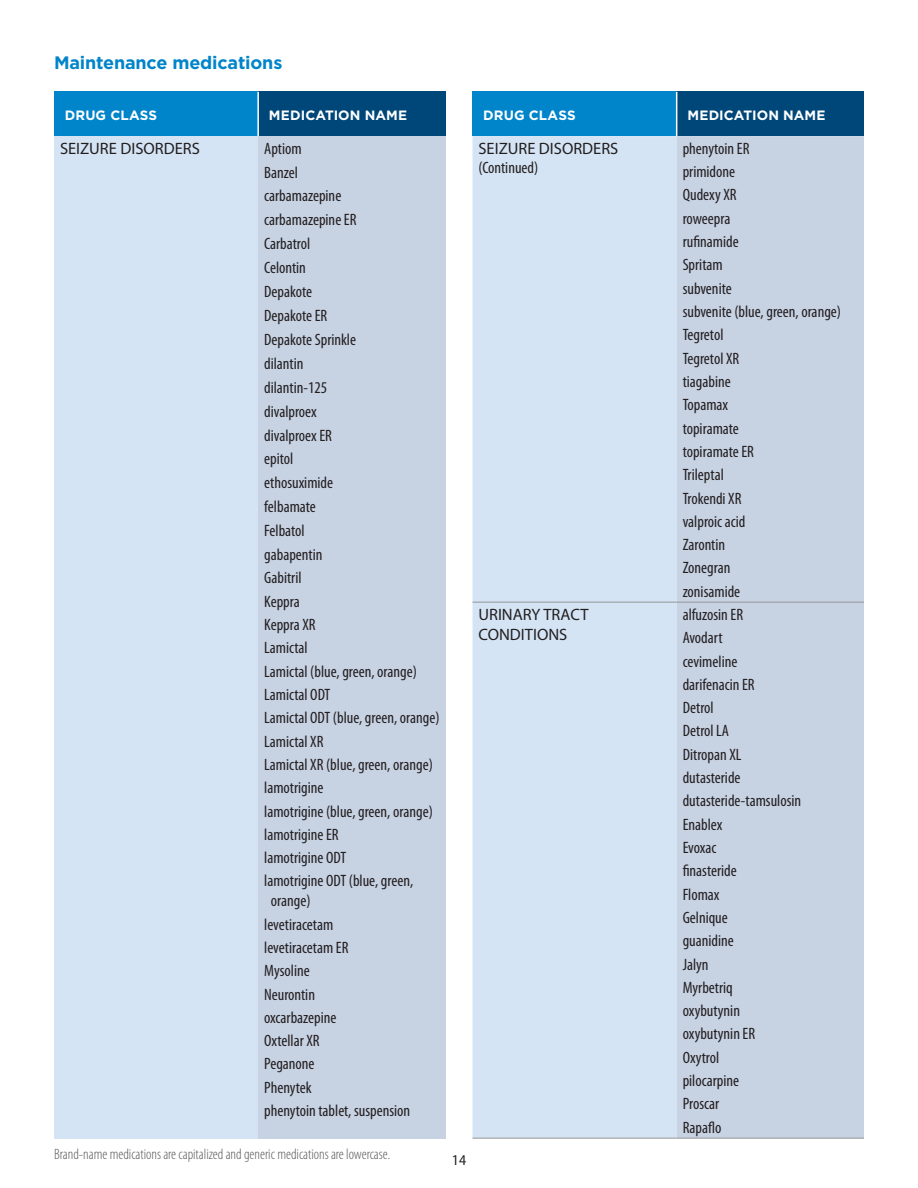
<style>
.page{position:relative;width:918px;height:1188px;background:#fff}
.page>*{position:absolute;margin:0;border:0;box-sizing:border-box;transform-origin:0 0}
.Subhead_body_bold_12{font:700 18px "Gotham";letter-spacing:-.01em;color:#0084ca}
.t1{font:condensed 16.5px/19.8px "Myriad Pro";color:#231f20}
.t2{font:16.5px/19.5px "Myriad Pro";color:#231f20}
.M-Legal_copy_Cat{font:300 condensed 15px "Myriad Pro";color:#57585a}
.t3{font:semi-condensed 15px "Myriad Pro";color:#231f20}
.t4{font:700 13.5px "Gotham";letter-spacing:.005em;color:#fff}
.s1{font-stretch:condensed}
</style>
<div class="page">
<div style="left:472px;top:92px;width:205px;height:44px;background:#0084ca"></div>
<div style="left:677px;top:92px;width:187px;height:44px;background:#004779"></div>
<div style="left:472px;top:136px;width:205px;height:1002px;background:#d4e4f4"></div>
<div style="left:677px;top:136px;width:187px;height:1002px;background:#c7d2e3"></div>
<hr style="left:676px;top:92px;width:1px;height:44px;background:#fff">
<hr style="left:472px;top:602px;width:205px;height:1px;background:#939598">
<hr style="left:677px;top:602px;width:187px;height:1px;background:#939598">
<hr style="left:472px;top:1138px;width:205px;height:1px;background:#939598">
<hr style="left:677px;top:1138px;width:187px;height:1px;background:#939598">
<div style="left:54px;top:92px;width:204px;height:44px;background:#0084ca"></div>
<div style="left:258px;top:92px;width:188px;height:44px;background:#004779"></div>
<div style="left:54px;top:136px;width:204px;height:1002px;background:#d4e4f4"></div>
<div style="left:258px;top:136px;width:188px;height:1002px;background:#c7d2e3"></div>
<hr style="left:257px;top:92px;width:2px;height:44px;background:#fff">
<p class="Subhead_body_bold_12" style="left:54px;top:51px;width:230px">Maintenance medications</p>
<p class="t4" style="left:65px;top:106px;width:94px">DRUG CLASS</p>
<p class="t4" style="left:269px;top:106px;width:140px">MEDICATION NAME</p>
<p class="t2" style="left:60px;top:138px;width:141px">SEIZURE DISORDERS</p>
<p class="t1" style="left:264px;top:139px;width:39px">Aptiom</p>
<p class="t1" style="left:264px;top:163px;width:35px">Banzel</p>
<p class="t1" style="left:264px;top:186px;width:79px">carbamazepine</p>
<p class="t1" style="left:264px;top:210px;width:94px">carbamazepine ER</p>
<p class="t1" style="left:264px;top:234px;width:48px">Carbatrol</p>
<p class="t1" style="left:264px;top:258px;width:43px">Celontin</p>
<p class="t1" style="left:264px;top:282px;width:50px">Depakote</p>
<p class="t1" style="left:264px;top:306px;width:65px">Depakote ER</p>
<p class="t1" style="left:264px;top:330px;width:93px">Depakote Sprinkle</p>
<p class="t1" style="left:264px;top:354px;width:41px">dilantin</p>
<p class="t1" style="left:264px;top:378px;width:64px">dilantin-125</p>
<p class="t1" style="left:264px;top:402px;width:54px">divalproex</p>
<p class="t1" style="left:264px;top:426px;width:69px">divalproex ER</p>
<p class="t1" style="left:264px;top:449px;width:31px">epitol</p>
<p class="t1" style="left:264px;top:473px;width:71px">ethosuximide</p>
<p class="t1" style="left:264px;top:497px;width:53px">felbamate</p>
<p class="t1" style="left:264px;top:521px;width:42px">Felbatol</p>
<p class="t1" style="left:264px;top:545px;width:60px">gabapentin</p>
<p class="t1" style="left:264px;top:568px;width:39px">Gabitril</p>
<p class="t1" style="left:264px;top:592px;width:37px">Keppra</p>
<p class="t1" style="left:264px;top:615px;width:53px">Keppra XR</p>
<p class="t1" style="left:264px;top:638px;width:45px">Lamictal</p>
<p class="t1" style="left:264px;top:662px;width:154px">Lamictal (blue, green, orange)</p>
<p class="t1" style="left:264px;top:685px;width:68px">Lamictal ODT</p>
<p class="t1" style="left:264px;top:708px;width:177px">Lamictal ODT (blue, green, orange)</p>
<p class="t1" style="left:264px;top:732px;width:61px">Lamictal XR</p>
<p class="t1" style="left:264px;top:755px;width:170px">Lamictal XR (blue, green, orange)</p>
<p class="t1" style="left:264px;top:778px;width:61px">lamotrigine</p>
<p class="t1" style="left:264px;top:802px;width:170px">lamotrigine (blue, green, orange)</p>
<p class="t1" style="left:264px;top:825px;width:76px">lamotrigine ER</p>
<p class="t1" style="left:264px;top:848px;width:84px">lamotrigine ODT</p>
<p class="t1" style="left:271px;top:871px;width:144px;text-indent:-7px">lamotrigine ODT (blue, green, orange)</p>
<p class="t1" style="left:264px;top:915px;width:71px">levetiracetam</p>
<p class="t1" style="left:264px;top:938px;width:86px">levetiracetam ER</p>
<p class="t1" style="left:264px;top:961px;width:47px">Mysoline</p>
<p class="t1" style="left:264px;top:984px;width:52px">Neurontin</p>
<p class="t1" style="left:264px;top:1008px;width:74px">oxcarbazepine</p>
<p class="t1" style="left:264px;top:1031px;width:57px">Oxtellar XR</p>
<p class="t1" style="left:264px;top:1054px;width:52px">Peganone</p>
<p class="t1" style="left:264px;top:1078px;width:49px">Phenytek</p>
<p class="t1" style="left:264px;top:1101px;width:148px">phenytoin tablet, suspension</p>
<p class="M-Legal_copy_Cat" style="left:54px;top:1146px;width:338px">Brand-name medications are capitalized and generic medications are lowercase.</p>
<p class="t3" style="left:452px;top:1152px;width:16px">14</p>
<p class="t4" style="left:483px;top:106px;width:94px">DRUG CLASS</p>
<p class="t4" style="left:687px;top:106px;width:140px">MEDICATION NAME</p>
<p class="t2" style="left:478px;top:138px;width:141px">SEIZURE DISORDERS <span class="s1">(Continued)</span></p>
<p class="t1" style="left:683px;top:139px;width:68px">phenytoin ER</p>
<p class="t1" style="left:683px;top:162px;width:54px">primidone</p>
<p class="t1" style="left:683px;top:185px;width:55px">Qudexy XR</p>
<p class="t1" style="left:683px;top:209px;width:49px">roweepra</p>
<p class="t1" style="left:683px;top:232px;width:58px">rufinamide</p>
<p class="t1" style="left:683px;top:255px;width:42px">Spritam</p>
<p class="t1" style="left:683px;top:279px;width:51px">subvenite</p>
<p class="t1" style="left:683px;top:302px;width:160px">subvenite (blue, green, orange)</p>
<p class="t1" style="left:683px;top:325px;width:42px">Tegretol</p>
<p class="t1" style="left:683px;top:349px;width:58px">Tegretol XR</p>
<p class="t1" style="left:683px;top:372px;width:50px">tiagabine</p>
<p class="t1" style="left:683px;top:395px;width:47px">Topamax</p>
<p class="t1" style="left:683px;top:419px;width:58px">topiramate</p>
<p class="t1" style="left:683px;top:442px;width:73px">topiramate ER</p>
<p class="t1" style="left:683px;top:465px;width:43px">Trileptal</p>
<p class="t1" style="left:683px;top:488px;width:60px">Trokendi XR</p>
<p class="t1" style="left:683px;top:512px;width:64px">valproic acid</p>
<p class="t1" style="left:683px;top:535px;width:44px">Zarontin</p>
<p class="t1" style="left:683px;top:558px;width:49px">Zonegran</p>
<p class="t1" style="left:683px;top:582px;width:59px">zonisamide</p>
<p class="t2" style="left:478px;top:604px;width:112px">URINARY TRACT<br>CONDITIONS</p>
<p class="t1" style="left:683px;top:605px;width:62px">alfuzosin ER</p>
<p class="t1" style="left:683px;top:628px;width:41px">Avodart</p>
<p class="t1" style="left:683px;top:652px;width:56px">cevimeline</p>
<p class="t1" style="left:683px;top:675px;width:74px">darifenacin ER</p>
<p class="t1" style="left:683px;top:698px;width:33px">Detrol</p>
<p class="t1" style="left:683px;top:721px;width:48px">Detrol LA</p>
<p class="t1" style="left:683px;top:745px;width:60px">Ditropan XL</p>
<p class="t1" style="left:683px;top:768px;width:59px">dutasteride</p>
<p class="t1" style="left:683px;top:791px;width:120px">dutasteride-tamsulosin</p>
<p class="t1" style="left:683px;top:815px;width:41px">Enablex</p>
<p class="t1" style="left:683px;top:838px;width:35px">Evoxac</p>
<p class="t1" style="left:683px;top:861px;width:56px">finasteride</p>
<p class="t1" style="left:683px;top:885px;width:38px">Flomax</p>
<p class="t1" style="left:683px;top:908px;width:47px">Gelnique</p>
<p class="t1" style="left:683px;top:931px;width:53px">guanidine</p>
<p class="t1" style="left:683px;top:955px;width:27px">Jalyn</p>
<p class="t1" style="left:683px;top:978px;width:52px">Myrbetriq</p>
<p class="t1" style="left:683px;top:1001px;width:59px">oxybutynin</p>
<p class="t1" style="left:683px;top:1024px;width:74px">oxybutynin ER</p>
<p class="t1" style="left:683px;top:1048px;width:38px">Oxytrol</p>
<p class="t1" style="left:683px;top:1071px;width:58px">pilocarpine</p>
<p class="t1" style="left:683px;top:1094px;width:38px">Proscar</p>
<p class="t1" style="left:683px;top:1118px;width:40px">Rapaflo</p>
</div>
